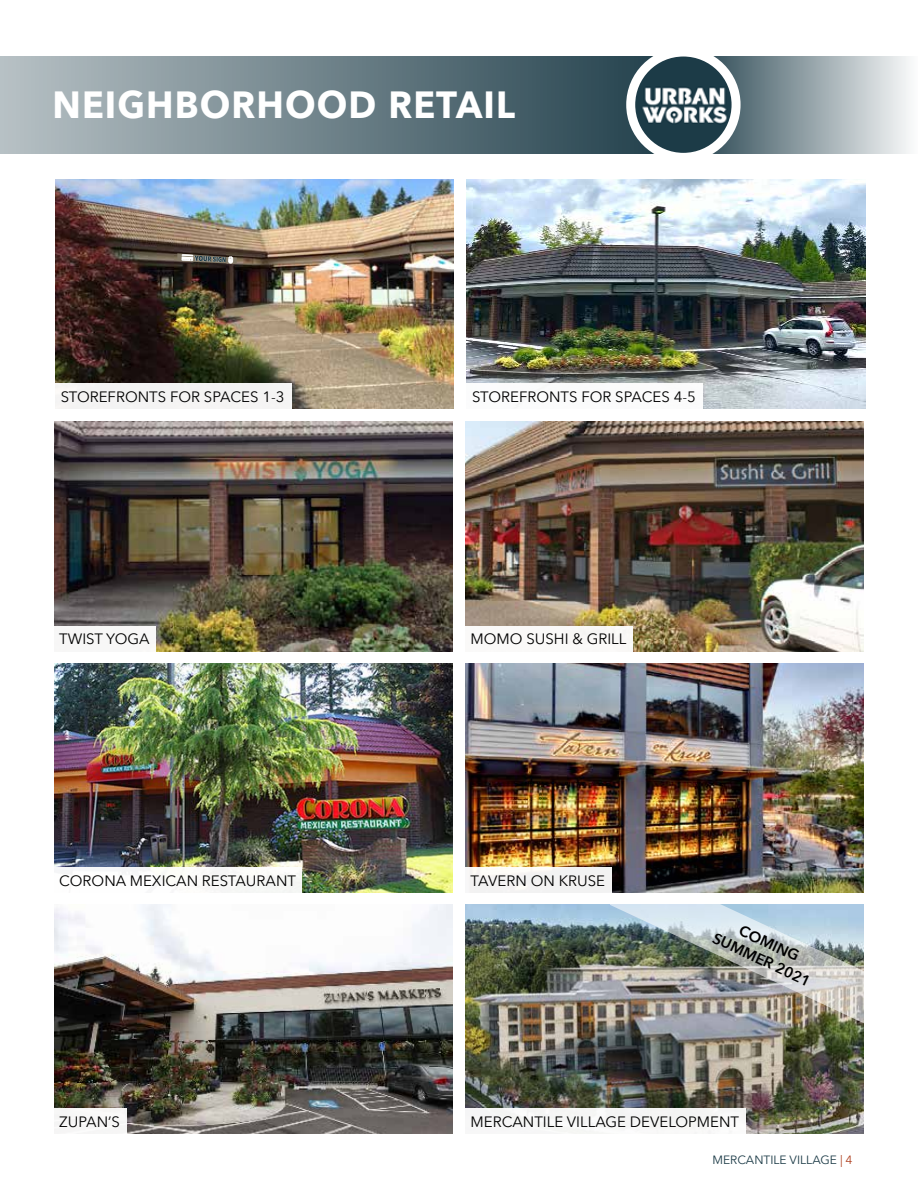
<style>
.page{position:relative;width:918px;height:1188px;background:#fff}
.page>*{position:absolute;margin:0;border:0;box-sizing:border-box;transform-origin:0 0}
.t1{font:700 37.8px "Avenir Next";letter-spacing:.03em;color:#fff;scale:.95 1}
.t2{font:15px "Avenir Next";color:#000}
.t3{font:600 15px/18px "Avenir Next";color:#000;text-align:center}
.t4{font:12px "Avenir Next";color:#1c3b47}
.s1{color:#b04425}
</style>
<div class="page">
<div style="left:0;top:56px;width:697px;height:97px;background:linear-gradient(to right,#b8c1c5,#1c3b47)"></div>
<svg style="left:733px;top:56px;width:176px;height:97px;background:#a0adb2"></svg>
<img style="left:636px;top:56px;width:97px;height:97px">
<div style="left:626px;top:48px;width:115px;height:114px;border:9px solid #fff;border-radius:50%"></div>
<img style="left:54px;top:422px;width:398px;height:229px">
<img style="left:465px;top:422px;width:399px;height:229px">
<div style="left:52px;top:626px;width:104px;height:27px;background:#f7f7f7"></div>
<div style="left:464px;top:626px;width:169px;height:27px;background:#faf9f8"></div>
<img style="left:54px;top:663px;width:398px;height:230px">
<div style="left:52px;top:867px;width:250px;height:27px;background:#fff"></div>
<img style="left:54px;top:904px;width:398px;height:230px">
<img style="left:465px;top:904px;width:399px;height:230px">
<div style="left:52px;top:1108px;width:75px;height:28px;background:#f6f6f6"></div>
<div style="left:464px;top:1108px;width:282px;height:28px;background:#f6f6f6"></div>
<img style="left:56px;top:179px;width:398px;height:230px">
<img style="left:467px;top:179px;width:398px;height:230px">
<div style="left:54px;top:383px;width:237px;height:27px;background:#f4f3f3"></div>
<div style="left:465px;top:383px;width:238px;height:27px;background:#fff"></div>
<svg style="left:177px;top:253px;width:60px;height:11px"></svg>
<img style="left:610px;top:904px;width:254px;height:120px">
<img style="left:465px;top:663px;width:399px;height:230px">
<div style="left:464px;top:867px;width:148px;height:27px;background:#f3f2f2"></div>
<h1 class="t1" style="left:52px;top:72px;width:488px">NEIGHBORHOOD RETAIL</h1>
<p class="t2" style="left:61px;top:384px;width:225px">STOREFRONTS FOR SPACES 1-3</p>
<p class="t2" style="left:472px;top:384px;width:225px">STOREFRONTS FOR SPACES 4-5</p>
<p class="t2" style="left:59px;top:626px;width:92px">TWIST YOGA</p>
<p class="t2" style="left:471px;top:626px;width:158px">MOMO SUSHI &amp; GRILL</p>
<p class="t2" style="left:59px;top:868px;width:238px">CORONA MEXICAN RESTAURANT</p>
<p class="t2" style="left:471px;top:868px;width:136px">TAVERN ON KRUSE</p>
<p class="t3" style="left:725px;top:912px;width:107px;rotate:25deg">COMING<br>SUMMER 2021</p>
<p class="t2" style="left:59px;top:1109px;width:62px">ZUPAN’S</p>
<p class="t2" style="left:471px;top:1109px;width:270px">MERCANTILE VILLAGE DEVELOPMENT</p>
<p class="t4" style="left:713px;top:1150px;width:142px">MERCANTILE VILLAGE <span class="s1">| 4</span></p>
</div>
